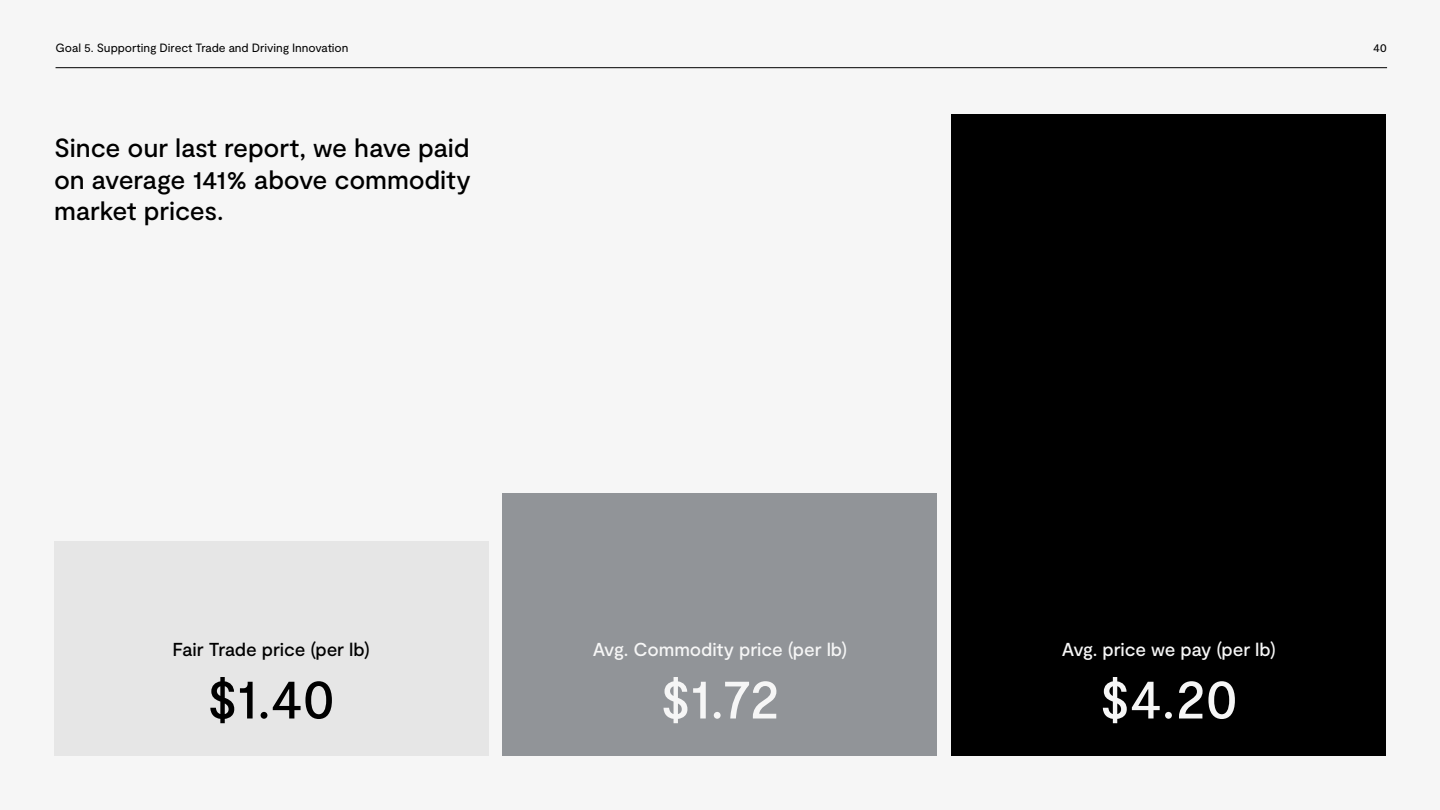
<style>
.page{position:relative;width:1440px;height:810px;background:#f6f6f6}
.page>*{position:absolute;margin:0;border:0;box-sizing:border-box;transform-origin:0 0}
.H3___Moderat_Medium{font:500 52.5px "Moderat";color:#f6f6f6}
.H3___Moderat_Medium-2{font:500 52.5px "Moderat";color:#000}
.H3___Moderat_Medium-3{font:500 26.25px/31.5px "Moderat";letter-spacing:-.01em;color:#000;text-align:justify}
.H3___Moderat_Medium-4{font:500 18.75px "Moderat";letter-spacing:-.005em;color:#f6f6f6}
.H3___Moderat_Medium-5{font:500 18.75px "Moderat";letter-spacing:-.005em;color:#000}
.body_text{font:12px "Moderat";letter-spacing:-.005em;color:#000}
</style>
<div class="page">
<hr style="left:56px;top:68px;width:1331px;height:1px;background:#000">
<div style="left:54px;top:542px;width:434px;height:214px;background:#e6e6e6"></div>
<div style="left:503px;top:494px;width:434px;height:262px;background:#919498"></div>
<div style="left:952px;top:114px;width:434px;height:642px;background:#000"></div>
<p class="body_text" style="left:56px;top:41px;width:294px">Goal 5. Supporting Direct Trade and Driving Innovation</p>
<p class="H3___Moderat_Medium-3" style="left:54px;top:133px;width:418px">Since our last report, we have paid on average 141% above commodity market prices.</p>
<p class="H3___Moderat_Medium-5" style="left:172px;top:638px;width:199px">Fair Trade price (per lb)</p>
<p class="H3___Moderat_Medium-2" style="left:207px;top:670px;width:129px">$1.40</p>
<p class="H3___Moderat_Medium-4" style="left:593px;top:638px;width:256px">Avg. Commodity price (per lb)</p>
<p class="H3___Moderat_Medium" style="left:660px;top:670px;width:121px">$1.72</p>
<p class="body_text" style="left:1373px;top:41px;width:16px">40</p>
<p class="H3___Moderat_Medium-4" style="left:1062px;top:638px;width:215px">Avg. price we pay (per lb)</p>
<p class="H3___Moderat_Medium" style="left:1100px;top:670px;width:140px">$4.20</p>
</div>
